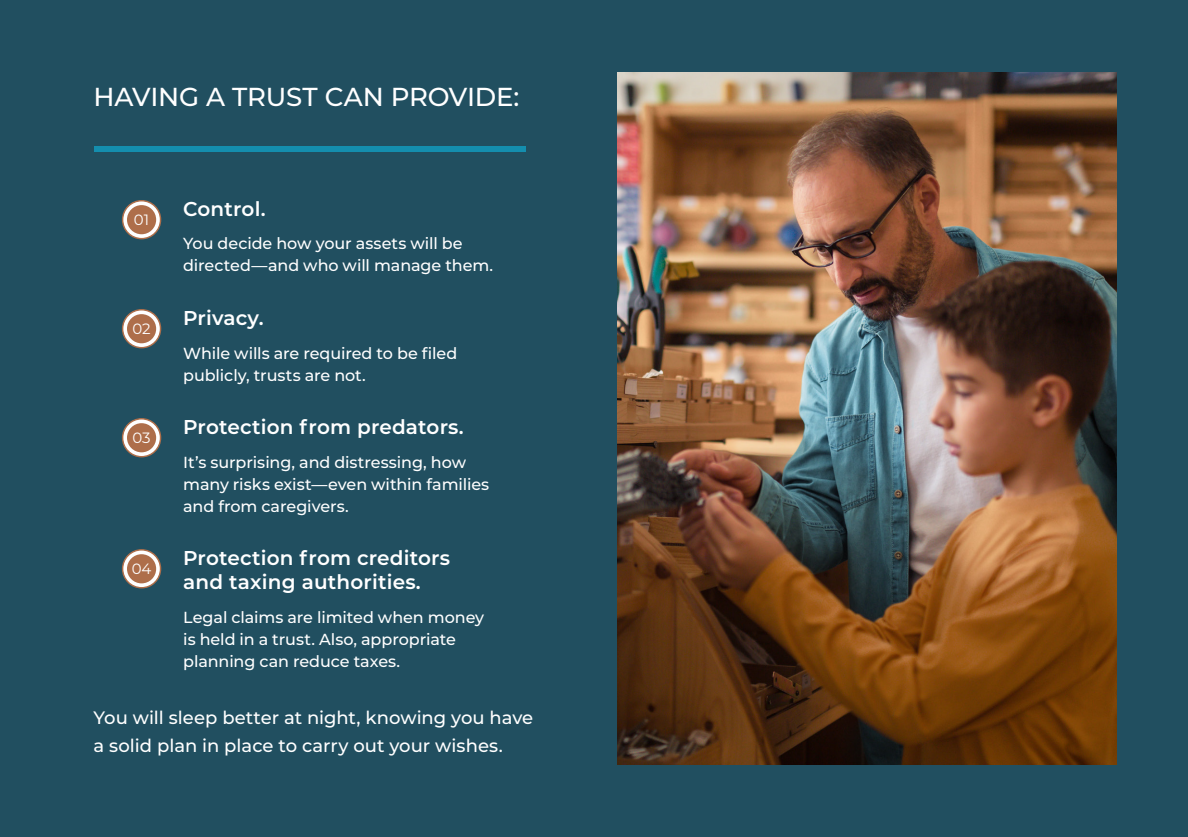
<style>
.page{position:relative;width:1188px;height:837px;background:#214f60}
.page>*{position:absolute;margin:0;border:0;box-sizing:border-box;transform-origin:0 0}
.Subhead{font:500 26px "Montserrat";letter-spacing:-.005em;color:#fff}
.large_bullets{font:600 20px/24px "Montserrat";letter-spacing:.01em;color:#fff}
.Body_Text{font:500 18px/28px "Montserrat";color:#fff}
.Little_text{font:500 16px/22px "Montserrat";letter-spacing:-.005em;color:#fff}
.t1{font:15px "Montserrat";color:#fff}
</style>
<div class="page">
<img style="left:618px;top:73px;width:499px;height:691px">
<svg style="left:123px;top:201px;width:38px;height:38px"></svg>
<div style="left:122px;top:200px;width:39px;height:39px;border:1px solid #ae6e4a;border-radius:50%"></div>
<div style="left:127px;top:205px;width:29px;height:29px;background:#ae6e4a;border-radius:50%"></div>
<svg style="left:123px;top:310px;width:38px;height:38px"></svg>
<div style="left:122px;top:309px;width:39px;height:39px;border:1px solid #ae6e4a;border-radius:50%"></div>
<div style="left:127px;top:314px;width:29px;height:29px;background:#ae6e4a;border-radius:50%"></div>
<svg style="left:123px;top:419px;width:38px;height:38px"></svg>
<div style="left:122px;top:418px;width:39px;height:39px;border:1px solid #ae6e4a;border-radius:50%"></div>
<div style="left:127px;top:423px;width:29px;height:29px;background:#ae6e4a;border-radius:50%"></div>
<svg style="left:123px;top:550px;width:38px;height:38px"></svg>
<div style="left:122px;top:549px;width:39px;height:39px;border:1px solid #ae6e4a;border-radius:50%"></div>
<div style="left:127px;top:554px;width:29px;height:29px;background:#ae6e4a;border-radius:50%"></div>
<div style="left:94px;top:147px;width:432px;height:5px;background:#148eae"></div>
<p class="Subhead" style="left:94px;top:79px;width:427px">HAVING A TRUST CAN PROVIDE:</p>
<p class="t1" style="left:134px;top:209px;width:17px">01</p>
<p class="t1" style="left:132px;top:318px;width:20px">02</p>
<p class="t1" style="left:133px;top:427px;width:20px">03</p>
<p class="t1" style="left:132px;top:558px;width:21px">04</p>
<p class="large_bullets" style="left:183px;top:196px;width:84px">Control.</p>
<p class="Little_text" style="left:183px;top:232px;width:312px">You decide how your assets will be directed—and who will manage them.</p>
<p class="large_bullets" style="left:183px;top:305px;width:82px">Privacy.</p>
<p class="Little_text" style="left:183px;top:341px;width:276px">While wills are required to be filed publicly, trusts are not.</p>
<p class="large_bullets" style="left:183px;top:414px;width:282px">Protection from predators.</p>
<p class="Little_text" style="left:183px;top:450px;width:308px">It’s surprising, and distressing, how many risks exist—even within families and from caregivers.</p>
<p class="large_bullets" style="left:183px;top:545px;width:268px">Protection from creditors and taxing authorities.</p>
<p class="Little_text" style="left:183px;top:605px;width:303px">Legal claims are limited when money is held in a trust. Also, appropriate planning can reduce taxes.</p>
<p class="Body_Text" style="left:94px;top:702px;width:441px">You will sleep better at night, knowing you have a solid plan in place to carry out your wishes.</p>
</div>
